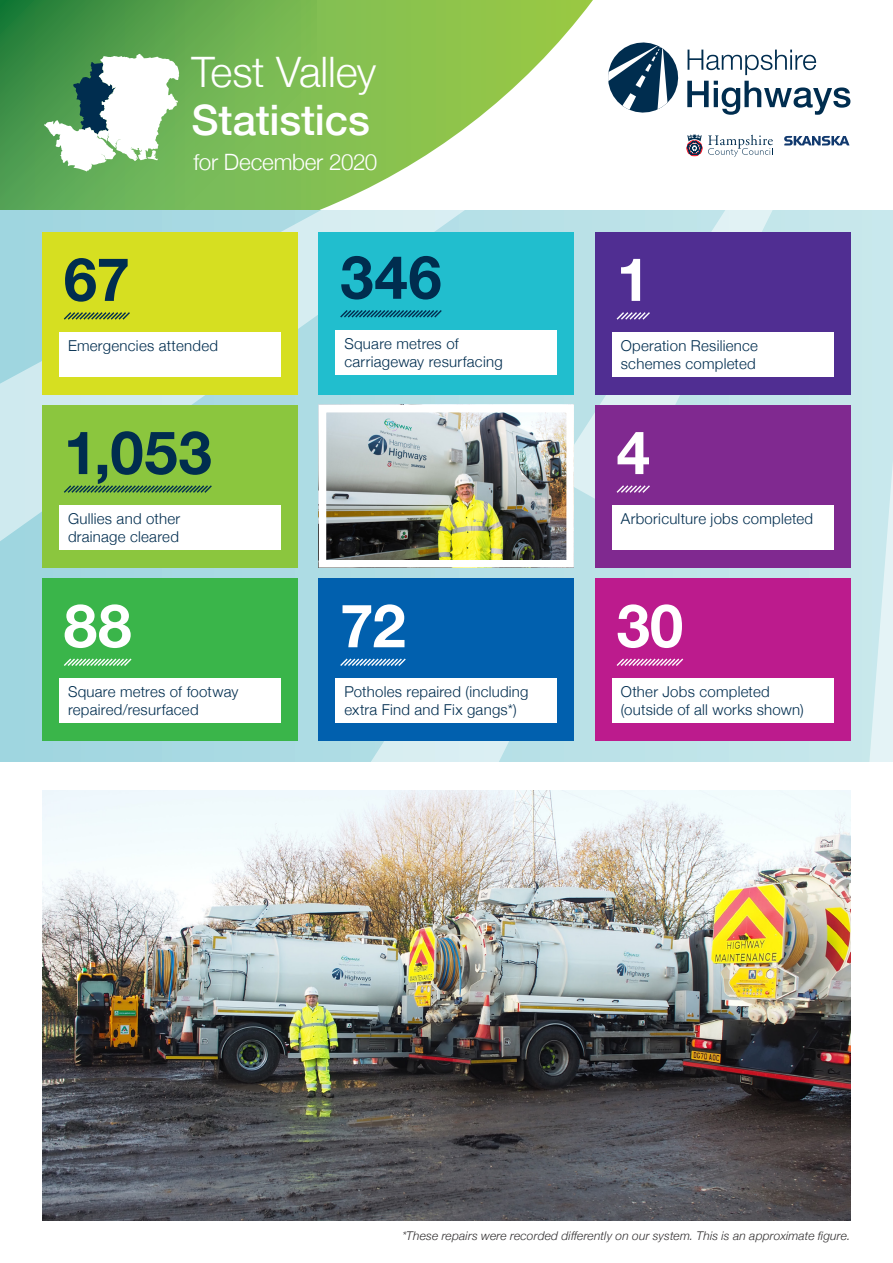
<style>
.page{position:relative;width:893px;height:1263px;background:#fff}
.page>*{position:absolute;margin:0;border:0;box-sizing:border-box;transform-origin:0 0}
.stat_number_dark{font:700 60px "Helvetica Neue";letter-spacing:.01em;color:#002d4f}
.stat_number_white{font:700 60px "Helvetica Neue";color:#fff}
.t1{font:300 42px/48px "Helvetica Neue";letter-spacing:-.01em;color:#fff}
.t2{font:300 22.5px "Helvetica Neue";letter-spacing:-.01em;color:#fff}
.stat_body_white{font:300 15px/18px "Helvetica Neue";letter-spacing:.015em;color:#002d4f}
.t3{font:italic 300 12px "Helvetica Neue";letter-spacing:.015em;color:#312f30}
.s1{font-weight:500}
</style>
<div class="page">
<svg style="left:317px;top:0;width:276px;height:210px"></svg>
<svg style="left:0;top:0;width:317px;height:210px;background:#64ab50"></svg>
<svg style="left:608px;top:43px;width:242px;height:72px"></svg>
<svg style="left:708px;top:135px;width:65px;height:22px"></svg>
<svg style="left:686px;top:134px;width:16px;height:22px"></svg>
<svg style="left:784px;top:136px;width:65px;height:10px"></svg>
<img style="left:43px;top:791px;width:807px;height:429px">
<div style="left:0;top:210px;width:893px;height:552px;background:linear-gradient(to right,#9dd4de,#c9e8ec)"></div>
<svg style="left:0;top:210px;width:848px;height:336px;background:#b7dfe4"></svg>
<svg style="left:848px;top:210px;width:45px;height:552px;background:#cae5eb"></svg>
<svg style="left:690px;top:210px;width:92px;height:22px;background:#d1ebef"></svg>
<svg style="left:44px;top:54px;width:135px;height:118px"></svg>
<div style="left:43px;top:405px;width:255px;height:162px;background:#8bc63e"></div>
<svg style="left:64px;top:485px;width:148px;height:8px"></svg>
<div style="left:60px;top:505px;width:221px;height:44px;background:#fff"></div>
<div style="left:595px;top:405px;width:255px;height:162px;background:#802990"></div>
<svg style="left:554px;top:334px;width:142px;height:179px"></svg>
<div style="left:612px;top:505px;width:221px;height:44px;background:#fff"></div>
<div style="left:43px;top:232px;width:255px;height:162px;background:#d6df21"></div>
<svg style="left:64px;top:312px;width:66px;height:8px"></svg>
<div style="left:60px;top:332px;width:221px;height:44px;background:#fff"></div>
<div style="left:595px;top:578px;width:255px;height:163px;background:#bc1b8d"></div>
<svg style="left:616px;top:658px;width:68px;height:8px"></svg>
<div style="left:612px;top:678px;width:221px;height:45px;background:#fff"></div>
<div style="left:319px;top:578px;width:255px;height:163px;background:#0160ae"></div>
<svg style="left:336px;top:658px;width:225px;height:104px"></svg>
<div style="left:336px;top:678px;width:221px;height:45px;background:#fff"></div>
<div style="left:43px;top:578px;width:255px;height:163px;background:#3ab54a"></div>
<svg style="left:64px;top:658px;width:68px;height:8px"></svg>
<div style="left:60px;top:678px;width:221px;height:45px;background:#fff"></div>
<div style="left:319px;top:232px;width:255px;height:162px;background:#21bece"></div>
<svg style="left:340px;top:310px;width:102px;height:8px"></svg>
<div style="left:336px;top:330px;width:221px;height:44px;background:#fff"></div>
<div style="left:595px;top:232px;width:255px;height:162px;background:#502e92"></div>
<svg style="left:616px;top:312px;width:34px;height:8px"></svg>
<div style="left:612px;top:332px;width:221px;height:44px;background:#fff"></div>
<img style="left:328px;top:414px;width:237px;height:144px">
<div style="left:319px;top:405px;width:255px;height:162px;border:8px solid #fff"></div>
<p class="t1" style="left:191px;top:45px;width:186px">Test Valley<br><span class="s1">Statistics</span></p>
<h3 class="t2" style="left:193px;top:143px;width:186px">for December 2020</h3>
<p class="stat_number_dark" style="left:64px;top:232px;width:68px">67</p>
<p class="stat_body_white" style="left:68px;top:335px;width:152px">Emergencies attended</p>
<p class="stat_number_dark" style="left:64px;top:406px;width:150px">1,053</p>
<p class="stat_body_white" style="left:68px;top:508px;width:114px">Gullies and other drainage cleared</p>
<p class="stat_number_white" style="left:64px;top:579px;width:69px">88</p>
<p class="stat_body_white" style="left:68px;top:682px;width:172px">Square metres of footway repaired/resurfaced</p>
<p class="stat_number_dark" style="left:340px;top:230px;width:103px">346</p>
<p class="stat_body_white" style="left:344px;top:333px;width:160px">Square metres of carriageway resurfacing</p>
<p class="stat_number_white" style="left:340px;top:579px;width:67px">72</p>
<p class="stat_body_white" style="left:344px;top:682px;width:186px">Potholes repaired (including extra Find and Fix gangs*)</p>
<p class="stat_number_white" style="left:617px;top:232px;width:35px">1</p>
<p class="stat_body_white" style="left:621px;top:335px;width:139px">Operation Resilience schemes completed</p>
<p class="stat_number_white" style="left:617px;top:406px;width:35px">4</p>
<p class="stat_body_white" style="left:621px;top:508px;width:194px">Arboriculture jobs completed</p>
<p class="stat_number_white" style="left:617px;top:579px;width:68px">30</p>
<p class="stat_body_white" style="left:621px;top:682px;width:184px">Other Jobs completed (outside of all works shown)</p>
<p class="t3" style="left:402px;top:1226px;width:450px">*These repairs were recorded differently on our system. This is an approximate figure.</p>
</div>
